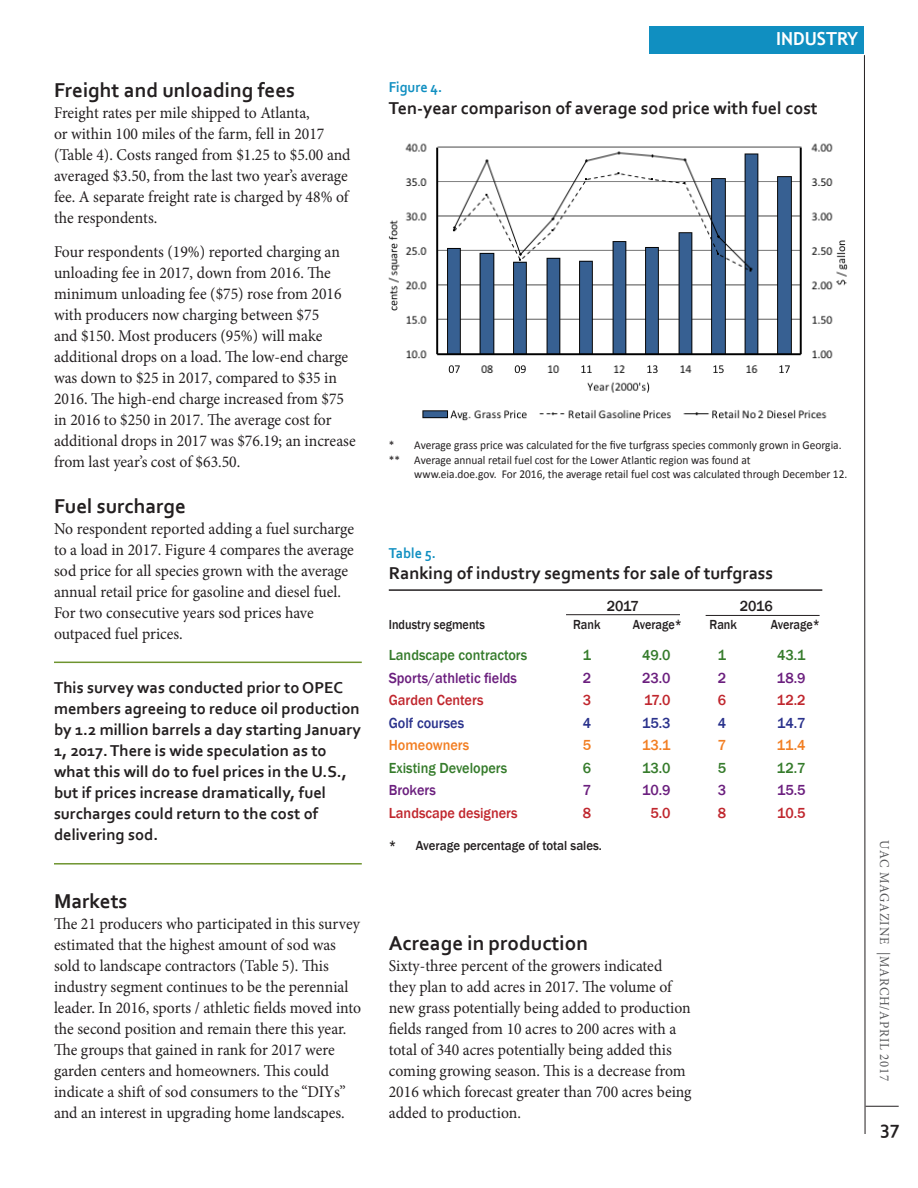
<style>
.page{position:relative;width:918px;height:1188px;background:#fff}
.page>*{position:absolute;margin:0;border:0;box-sizing:border-box;transform-origin:0 0}
.t1{font:700 21px "Corbel";color:#231f20}
.t2{font:700 19.5px "Corbel";color:#231f20}
.t3{font:700 18px "Corbel";color:#231f20}
.t4{font:700 18px "Trebuchet MS";color:#fff}
.t5{font:16.5px/21px "Minion Pro";color:#231f20;scale:.95 1}
.t6{font:700 16.5px/21px "Corbel";color:#231f20}
.t7{font:500 15px "Franklin Gothic";color:#357b2b;scale:.95 1}
.t8{font:500 15px "Franklin Gothic";color:#c0262d;scale:.95 1}
.t9{font:500 15px "Franklin Gothic";color:#6b1f7e;scale:.95 1}
.t10{font:500 15px "Franklin Gothic";color:#2a328c;scale:.95 1}
.t11{font:500 15px "Franklin Gothic";color:#f27e22;scale:.95 1}
.t12{font:700 15px "Corbel";color:#108fc1;scale:.95 1}
.t13{font:500 15px "Franklin Gothic";letter-spacing:-.02em;color:#231f20;scale:.95 1}
.t14{font:500 13.5px "Franklin Gothic";color:#231f20;scale:.9 1}
.t15{font:500 13.5px "Franklin Gothic";color:#231f20;scale:.95 1}
.t16{font:13.5px "Minion Pro";letter-spacing:.06em;color:#57585a;scale:.95 1}
.t17{font:12px "Calibri";color:#231f20;scale:.95 1}
</style>
<div class="page">
<hr style="left:866px;top:1106px;width:33px;height:1px;background:#231f20">
<svg style="left:864px;top:55px;width:2px;height:1079px;background:#908e8e"></svg>
<div style="left:650px;top:26px;width:214px;height:28px;background:#108fc1"></div>
<img style="left:388px;top:143px;width:460px;height:278px">
<hr style="left:389px;top:589px;width:433px;height:2px;background:#231f20">
<hr style="left:566px;top:614px;width:114px;height:1px;background:#231f20">
<hr style="left:706px;top:615px;width:114px;height:1px;background:#231f20">
<hr style="left:54px;top:662px;width:308px;height:1px;background:#6e942f">
<hr style="left:54px;top:863px;width:308px;height:2px;background:#6e942f">
<p class="t1" style="left:54px;top:77px;width:243px">Freight and unloading fees</p>
<p class="t5" style="left:54px;top:102px;width:314px">Freight rates per mile shipped to Atlanta,<br>or within 100 miles of the farm, fell in 2017 (Table 4). Costs ranged from $1.25 to $5.00 and averaged $3.50, from the last two year’s average fee. A separate freight rate is charged by 48% of the respondents.</p>
<p class="t5" style="left:54px;top:241px;width:319px">Four respondents (19%) reported charging an unloading fee in 2017, down from 2016. The minimum unloading fee ($75) rose from 2016 with producers now charging between $75<br>and $150. Most producers (95%) will make additional drops on a load. The low-end charge was down to $25 in 2017, compared to $35 in 2016. The high-end charge increased from $75 in 2016 to $250 in 2017. The average cost for additional drops in 2017 was $76.19; an increase from last year’s cost of $63.50.</p>
<p class="t1" style="left:54px;top:493px;width:133px">Fuel surcharge</p>
<p class="t5" style="left:54px;top:519px;width:317px">No respondent reported adding a fuel surcharge to a load in 2017. Figure 4 compares the average sod price for all species grown with the average annual retail price for gasoline and diesel fuel.<br>For two consecutive years sod prices have outpaced fuel prices.</p>
<p class="t6" style="left:54px;top:677px;width:308px">This survey was conducted prior to OPEC members agreeing to reduce oil production by 1.2 million barrels a day starting January 1, 2017. There is wide speculation as to what this will do to fuel prices in the U.S., but if prices increase dramatically, fuel surcharges could return to the cost of delivering sod.</p>
<p class="t1" style="left:54px;top:888px;width:75px">Markets</p>
<p class="t5" style="left:54px;top:913px;width:325px">The 21 producers who participated in this survey estimated that the highest amount of sod was sold to landscape contractors (Table 5). This industry segment continues to be the perennial leader. In 2016, sports / athletic fields moved into the second position and remain there this year.<br>The groups that gained in rank for 2017 were garden centers and homeowners. This could indicate a shift of sod consumers to the “DIYs” and an interest in upgrading home landscapes.</p>
<p class="t4" style="left:776px;top:27px;width:83px">INDUSTRY</p>
<p class="t12" style="left:389px;top:78px;width:58px">Figure 4.</p>
<p class="t3" style="left:389px;top:97px;width:430px">Ten-year comparison of average sod price with fuel cost</p>
<p class="t17" style="left:389px;top:438px;width:478px">* Average grass price was calculated for the five turfgrass species commonly grown in Georgia.</p>
<p class="t17" style="left:389px;top:452px;width:382px">** Average annual retail fuel cost for the Lower Atlantic region was found at</p>
<p class="t17" style="left:414px;top:467px;width:457px">www.eia.doe.gov. For 2016, the average retail fuel cost was calculated through December 12.</p>
<p class="t12" style="left:389px;top:543px;width:51px">Table 5.</p>
<p class="t3" style="left:389px;top:562px;width:386px">Ranking of industry segments for sale of turfgrass</p>
<p class="t13" style="left:607px;top:596px;width:35px">2017</p>
<p class="t13" style="left:740px;top:596px;width:36px">2016</p>
<p class="t14" style="left:389px;top:616px;width:108px">Industry segments</p>
<p class="t14" style="left:573px;top:616px;width:32px">Rank</p>
<p class="t14" style="left:633px;top:616px;width:56px">Average*</p>
<p class="t14" style="left:710px;top:616px;width:32px">Rank</p>
<p class="t14" style="left:771px;top:616px;width:56px">Average*</p>
<p class="t7" style="left:389px;top:646px;width:147px">Landscape contractors</p>
<p class="t7" style="left:583px;top:646px;width:10px">1</p>
<p class="t7" style="left:642px;top:646px;width:31px">49.0</p>
<p class="t7" style="left:718px;top:646px;width:10px">1</p>
<p class="t7" style="left:777px;top:646px;width:31px">43.1</p>
<p class="t9" style="left:389px;top:668px;width:136px">Sports/athletic fields</p>
<p class="t9" style="left:583px;top:668px;width:10px">2</p>
<p class="t9" style="left:642px;top:668px;width:31px">23.0</p>
<p class="t9" style="left:718px;top:668px;width:10px">2</p>
<p class="t9" style="left:777px;top:668px;width:32px">18.9</p>
<p class="t8" style="left:389px;top:691px;width:101px">Garden Centers</p>
<p class="t8" style="left:583px;top:691px;width:10px">3</p>
<p class="t8" style="left:644px;top:691px;width:29px">17.0</p>
<p class="t8" style="left:718px;top:691px;width:10px">6</p>
<p class="t8" style="left:777px;top:691px;width:32px">12.2</p>
<p class="t10" style="left:389px;top:713px;width:81px">Golf courses</p>
<p class="t10" style="left:583px;top:713px;width:10px">4</p>
<p class="t10" style="left:642px;top:713px;width:31px">15.3</p>
<p class="t10" style="left:718px;top:713px;width:10px">4</p>
<p class="t10" style="left:777px;top:713px;width:31px">14.7</p>
<p class="t11" style="left:389px;top:736px;width:86px">Homeowners</p>
<p class="t11" style="left:583px;top:736px;width:10px">5</p>
<p class="t11" style="left:642px;top:736px;width:32px">13.1</p>
<p class="t11" style="left:718px;top:736px;width:10px">7</p>
<p class="t11" style="left:777px;top:736px;width:32px">11.4</p>
<p class="t7" style="left:389px;top:758px;width:126px">Existing Developers</p>
<p class="t7" style="left:583px;top:758px;width:10px">6</p>
<p class="t7" style="left:642px;top:758px;width:32px">13.0</p>
<p class="t7" style="left:718px;top:758px;width:10px">5</p>
<p class="t7" style="left:777px;top:758px;width:32px">12.7</p>
<p class="t9" style="left:389px;top:781px;width:51px">Brokers</p>
<p class="t9" style="left:583px;top:781px;width:10px">7</p>
<p class="t9" style="left:642px;top:781px;width:31px">10.9</p>
<p class="t9" style="left:718px;top:781px;width:10px">3</p>
<p class="t9" style="left:777px;top:781px;width:31px">15.5</p>
<p class="t8" style="left:389px;top:803px;width:137px">Landscape designers</p>
<p class="t8" style="left:583px;top:803px;width:10px">8</p>
<p class="t8" style="left:650px;top:803px;width:23px">5.0</p>
<p class="t8" style="left:718px;top:803px;width:10px">8</p>
<p class="t8" style="left:777px;top:803px;width:31px">10.5</p>
<p class="t15" style="left:389px;top:837px;width:226px">* Average percentage of total sales.</p>
<p class="t1" style="left:389px;top:930px;width:201px">Acreage in production</p>
<p class="t5" style="left:389px;top:955px;width:320px">Sixty-three percent of the growers indicated they plan to add acres in 2017. The volume of new grass potentially being added to production fields ranged from 10 acres to 200 acres with a total of 340 acres potentially being added this coming growing season. This is a decrease from 2016 which forecast greater than 700 acres being added to production.</p>
<p class="t16" style="left:893px;top:840px;width:255px;rotate:90deg">UAC MAGAZINE |MARCH/APRIL 2017</p>
<p class="t2" style="left:881px;top:1115px;width:21px">37</p>
</div>
